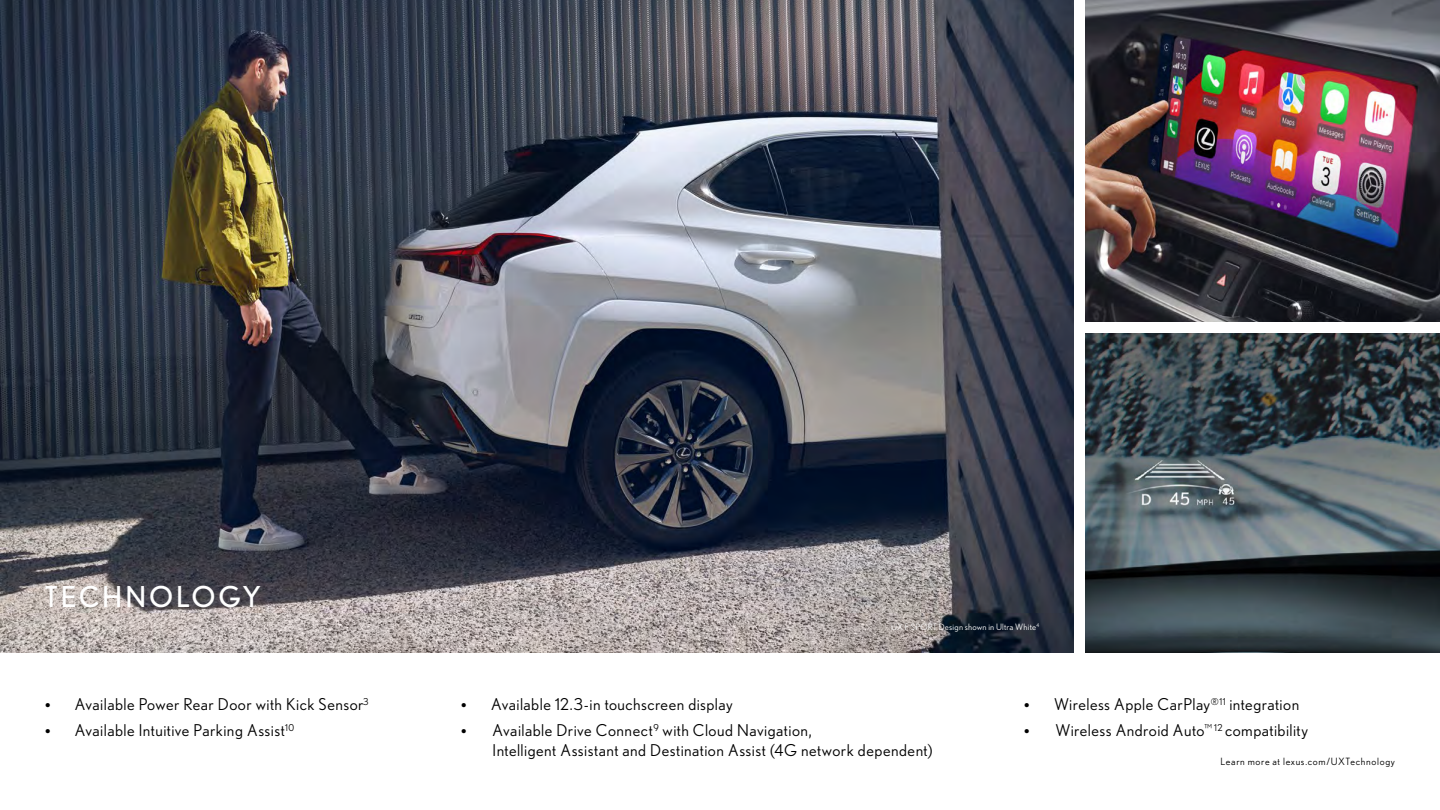
<style>
.page{position:relative;width:1440px;height:810px;background:#fff}
.page>*{position:absolute;margin:0;border:0;box-sizing:border-box;transform-origin:0 0}
.Category_tab{font:28.75px "Nobel";letter-spacing:.085em;color:#fff}
.Bullet_point_body{font:16.25px/20px "Nobel";letter-spacing:.03em;color:#000}
.URL{font:10px "Nobel";letter-spacing:.065em;color:#000}
.Captions{font:8.75px "Nobel";letter-spacing:.025em;color:#fff}
.s1{font-family:"Metric HPE";font-weight:300}
</style>
<div class="page">
<img style="left:1086px;top:333px;width:354px;height:319px">
<img style="left:0;top:0;width:1073px;height:652px">
<img style="left:1086px;top:0;width:354px;height:322px">
<p class="Category_tab" style="left:44px;top:579px;width:218px">TECHNOLOGY</p>
<p class="Bullet_point_body" style="left:45px;top:694px;width:325px"><span class="s1">•</span> Available Power Rear Door with Kick Sensor<sup>3</sup></p>
<p class="Bullet_point_body" style="left:45px;top:720px;width:251px"><span class="s1">•</span> Available Intuitive Parking Assist<sup>10</sup></p>
<p class="Captions" style="left:891px;top:621px;width:150px">UX F SPORT Design shown in Ultra White<sup>4</sup></p>
<p class="Bullet_point_body" style="left:461px;top:695px;width:273px"><span class="s1">•</span> Available 12.3-in touchscreen display</p>
<p class="Bullet_point_body" style="left:493px;top:720px;width:441px;text-indent:-31px"><span class="s1">•</span> Available Drive Connect<sup>9</sup> with Cloud Navigation,<br>Intelligent Assistant and Destination Assist (4G network dependent)</p>
<p class="Bullet_point_body" style="left:1024px;top:695px;width:276px"><span class="s1">•</span> Wireless Apple CarPlay<sup>®11</sup> integration</p>
<p class="Bullet_point_body" style="left:1024px;top:720px;width:285px"><span class="s1">•</span> Wireless Android Auto<sup>™</sup> <sup>12</sup> compatibility</p>
<p class="URL" style="left:1220px;top:755px;width:176px">Learn more at lexus.com/UXTechnology</p>
</div>
